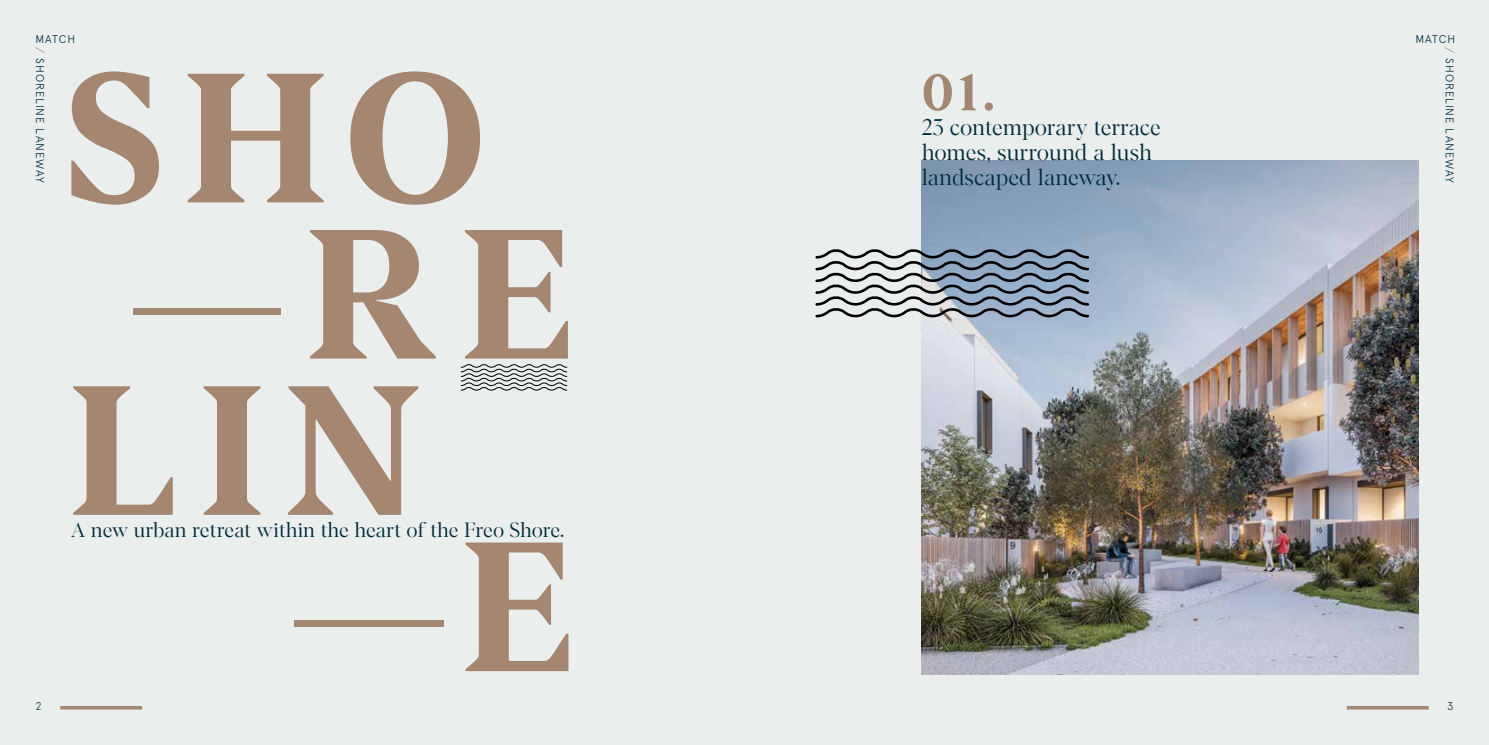
<style>
.page{position:relative;width:1489px;height:745px;background:#fff}
.page>*{position:absolute;margin:0;border:0;box-sizing:border-box;transform-origin:0 0}
.t1{font:179.62px "Koor Bold Thick";letter-spacing:.115em;color:#a48671}
.t2{font:900 179.62px "Koor";color:#a48671}
.t3{font:50px "Koor Bold Thick";color:#a48671}
.t4{font:300 22.5px/25px "Koor";letter-spacing:-.01em;color:#002d3d}
.t5{font:300 20.5px "Koor";letter-spacing:-.005em;color:#002d3d}
.t6{font:300 11.25px "Apercu";letter-spacing:.075em;color:#002d3d}
.s1{color:#a48671}
.s2{font-family:"Koor";font-weight:700}
.s3{font-family:"Koor Bold Thick";font-weight:400}
</style>
<div class="page">
<div style="left:0;top:0;width:1488px;height:744px;background:#eaeeec"></div>
<img style="left:921px;top:160px;width:496px;height:513px">
<svg style="left:815px;top:248px;width:273px;height:70px"></svg>
<svg style="left:461px;top:364px;width:106px;height:27px"></svg>
<svg style="left:60px;top:706px;width:82px;height:3px"></svg>
<svg style="left:1346px;top:706px;width:82px;height:3px"></svg>
<p class="t6" style="left:35px;top:33px;width:41px">MATCH</p>
<p class="t6" style="left:1415px;top:33px;width:41px">MATCH</p>
<p class="t6" style="left:47px;top:47px;width:137px;rotate:90deg"><span class="s1">/</span> SHORELINE LANEWAY</p>
<p class="t6" style="left:1456px;top:47px;width:137px;rotate:90deg"><span class="s1">/</span> SHORELINE LANEWAY</p>
<h1 class="t1" style="left:64px;top:4px;width:424px">SHO</h1>
<h1 class="t1" style="left:126px;top:160px;width:452px"><span class="s2">—</span>RE</h1>
<h1 class="t1" style="left:69px;top:316px;width:353px">LIN</h1>
<h1 class="t2" style="left:288px;top:473px;width:291px">—<span class="s3">E</span></h1>
<h2 class="t3" style="left:921px;top:55px;width:75px">01.</h2>
<p class="t4" style="left:921px;top:113px;width:241px">23 contemporary terrace homes, surround a lush landscaped laneway.</p>
<p class="t5" style="left:71px;top:514px;width:495px">A new urban retreat within the heart of the Freo Shore.</p>
<p class="t6" style="left:35px;top:698px;width:8px">2</p>
<p class="t6" style="left:1446px;top:698px;width:8px">3</p>
</div>
